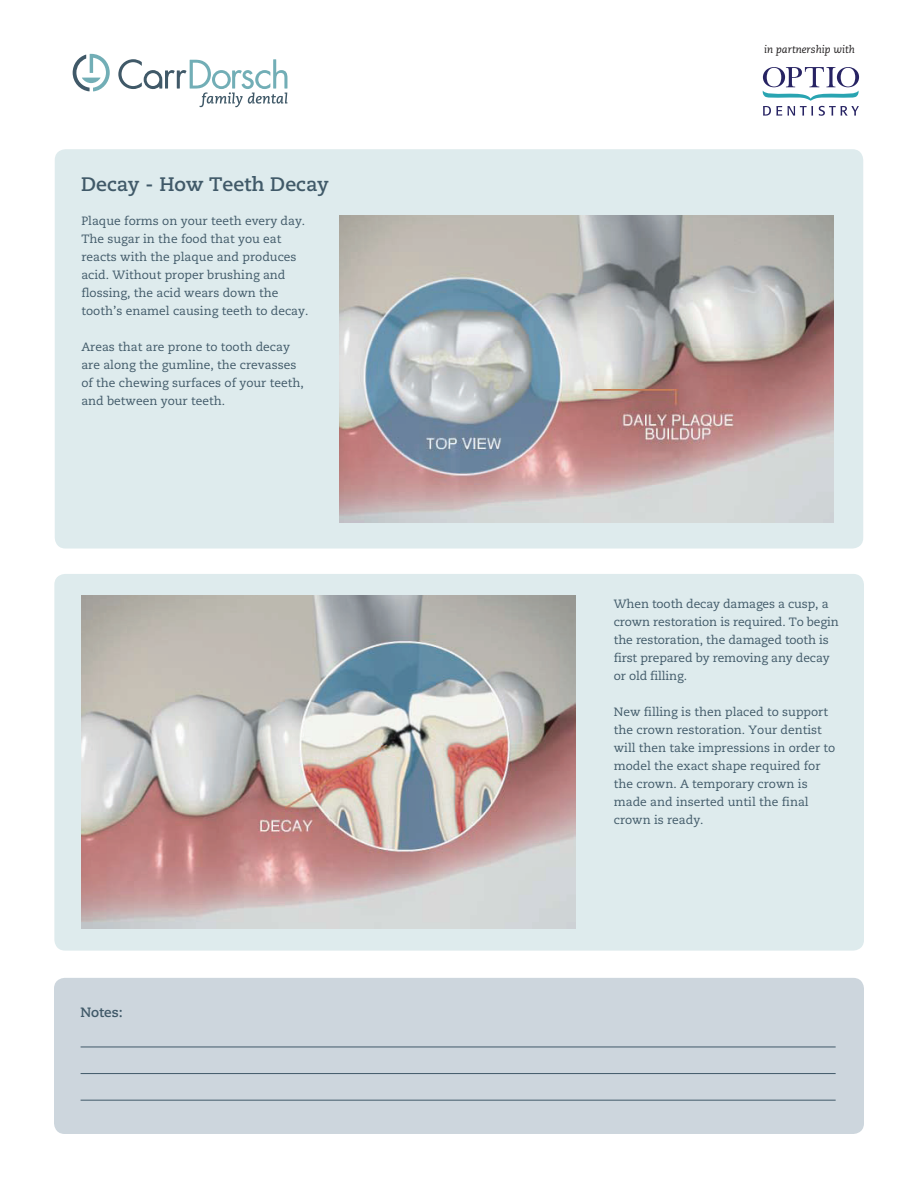
<style>
.page{position:relative;width:918px;height:1188px;background:#fff}
.page>*{position:absolute;margin:0;border:0;box-sizing:border-box;transform-origin:0 0}
.t1{font:700 19.5px "Caecilia";color:#405968}
.t2{font:700 13.5px "Caecilia";color:#405968}
.t3{font:12px/18px "Caecilia";color:#405968}
.t4{font:italic 10.5px "Caecilia";color:#201d1e}
</style>
<div class="page">
<div style="left:54px;top:574px;width:810px;height:377px;background:#deebed;border-radius:11px"></div>
<div style="left:55px;top:149px;width:808px;height:400px;background:#deebed;border-radius:11px"></div>
<div style="left:54px;top:978px;width:810px;height:156px;background:#cdd6dd;border-radius:11px"></div>
<hr style="left:81px;top:1047px;width:755px;height:1px;background:#405968">
<hr style="left:81px;top:1073px;width:755px;height:1px;background:#405968">
<hr style="left:81px;top:1100px;width:755px;height:1px;background:#405968">
<svg style="left:762px;top:67px;width:97px;height:49px"></svg>
<svg style="left:118px;top:59px;width:169px;height:48px"></svg>
<svg style="left:73px;top:54px;width:37px;height:37px"></svg>
<img style="left:340px;top:216px;width:493px;height:306px">
<img style="left:81px;top:595px;width:494px;height:333px">
<h1 class="t1" style="left:81px;top:172px;width:250px">Decay - How Teeth Decay</h1>
<p class="t3" style="left:81px;top:212px;width:229px">Plaque forms on your teeth every day.<br>The sugar in the food that you eat reacts with the plaque and produces acid. Without proper brushing and flossing, the acid wears down the tooth’s enamel causing teeth to decay.</p>
<p class="t3" style="left:81px;top:338px;width:224px">Areas that are prone to tooth decay are along the gumline, the crevasses of the chewing surfaces of your teeth, and between your teeth.</p>
<p class="t2" style="left:81px;top:1004px;width:44px">Notes:</p>
<p class="t4" style="left:764px;top:44px;width:92px">in partnership with</p>
<p class="t3" style="left:614px;top:596px;width:226px">When tooth decay damages a cusp, a crown restoration is required. To begin the restoration, the damaged tooth is first prepared by removing any decay or old filling.</p>
<p class="t3" style="left:614px;top:704px;width:223px">New filling is then placed to support the crown restoration. Your dentist will then take impressions in order to model the exact shape required for the crown. A temporary crown is made and inserted until the final crown is ready.</p>
</div>
